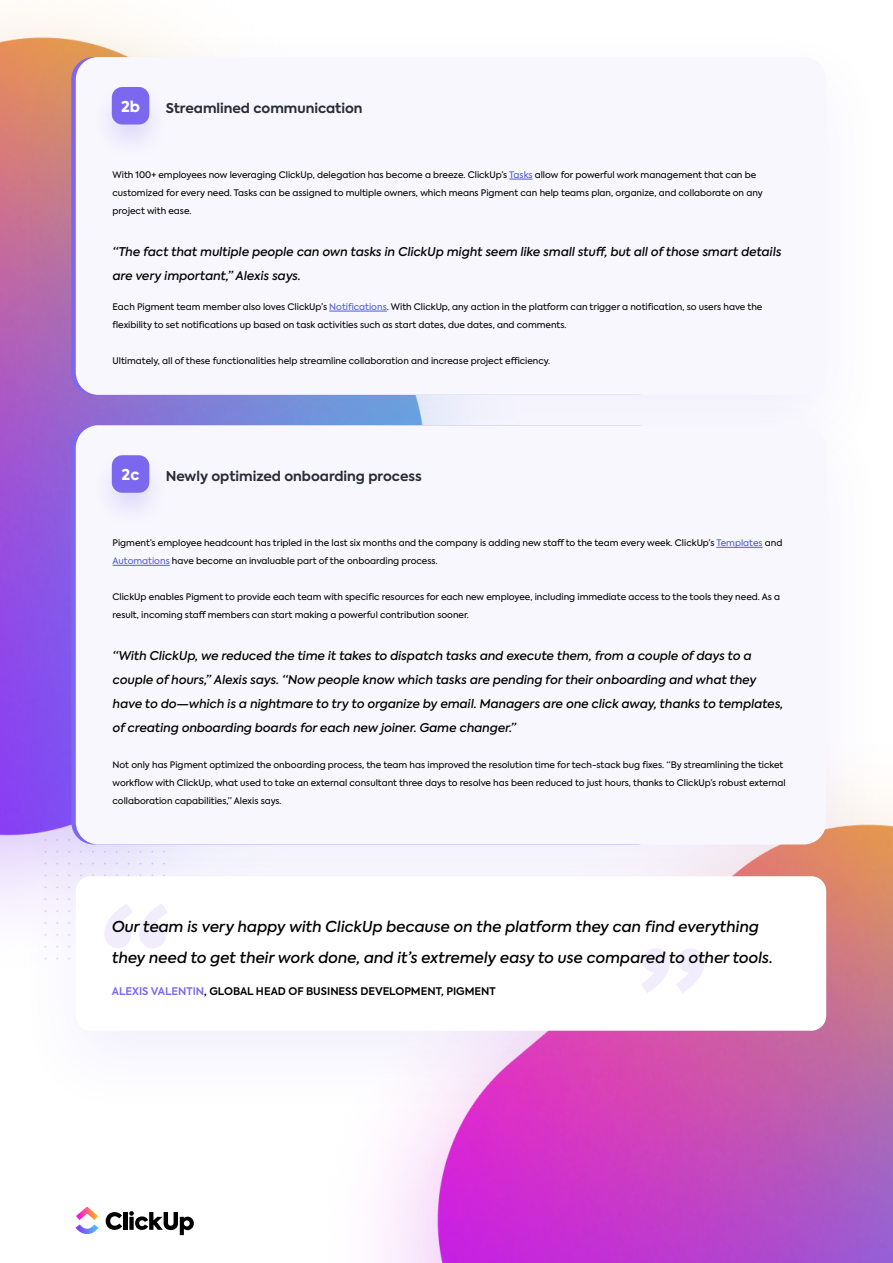
<style>
.page{position:relative;width:893px;height:1263px;background:#fff}
.page>*{position:absolute;margin:0;border:0;box-sizing:border-box;transform-origin:0 0}
.t1{font:italic 500 15px/31.5px "Axiforma";color:#000}
.t2{font:800 15px "Axiforma";color:#fff}
.t3{font:700 13.5px "Axiforma";color:#292d34}
.t4{font:italic 500 12px/24px "Axiforma";color:#000}
.t5{font:600 10.5px "Axiforma";color:#000}
.t6{font:9px/18px "Axiforma";color:#000}
.s1{color:#4f5cd6}
.s2{color:#7b68ee}
</style>
<div class="page">
<img style="left:375px;top:799px;width:517px;height:464px">
<img style="left:0;top:12px;width:109px;height:901px">
<svg style="left:76px;top:1207px;width:22px;height:27px"></svg>
<hr style="left:123px;top:1212px;width:4px;height:18px;background:#000">
<svg style="left:106px;top:1212px;width:16px;height:18px"></svg>
<svg style="left:129px;top:1211px;width:65px;height:24px"></svg>
<div style="left:15px;top:23px;width:871px;height:460px;background:#7b68ee;opacity:.1"></div>
<div style="left:76px;top:57px;width:750px;height:338px;background:#f8f7fe;border-radius:22px"></div>
<div style="left:15px;top:392px;width:871px;height:540px;background:#7b68ee;opacity:.1"></div>
<div style="left:76px;top:425px;width:750px;height:419px;background:#f8f7fe;border-radius:22px"></div>
<div style="left:92px;top:81px;width:78px;height:78px;background:#7b68ee;opacity:.2"></div>
<div style="left:112px;top:87px;width:37px;height:37px;background:#7b68ee;border-radius:10px"></div>
<div style="left:92px;top:449px;width:78px;height:78px;background:#7b68ee;opacity:.2"></div>
<div style="left:112px;top:455px;width:37px;height:38px;background:#7b68ee;border-radius:10px"></div>
<svg style="left:509px;top:179px;width:23px;height:1px"></svg>
<hr style="left:329px;top:311px;width:58px;height:1px;background:#4f5cd6">
<hr style="left:716px;top:547px;width:46px;height:1px;background:#4f5cd6">
<hr style="left:112px;top:565px;width:58px;height:1px;background:#4f5cd6">
<div style="left:15px;top:843px;width:871px;height:275px;background:#7b68ee;opacity:.1"></div>
<div style="left:76px;top:876px;width:750px;height:155px;background:#fff;border-radius:15px"></div>
<svg style="left:104px;top:904px;width:63px;height:44px"></svg>
<svg style="left:641px;top:948px;width:63px;height:45px"></svg>
<h1 class="t2" style="left:121px;top:96px;width:21px">2b</h1>
<h2 class="t3" style="left:166px;top:98px;width:198px">Streamlined communication</h2>
<p class="t6" style="left:112px;top:166px;width:651px">With 100+ employees now leveraging ClickUp, delegation has become a breeze. ClickUp’s <span class="s1">Tasks</span> allow for powerful work management that can be customized for every need. Tasks can be assigned to multiple owners, which means Pigment can help teams plan, organize, and collaborate on any project with ease.</p>
<h3 class="t4" style="left:112px;top:240px;width:670px">“The fact that multiple people can own tasks in ClickUp might seem like small stuff, but all of those smart details are very important,” Alexis says.</h3>
<p class="t6" style="left:112px;top:298px;width:651px">Each Pigment team member also loves ClickUp’s <span class="s1">Notifications</span>. With ClickUp, any action in the platform can trigger a notification, so users have the flexibility to set notifications up based on task activities such as start dates, due dates, and comments.</p>
<p class="t6" style="left:112px;top:352px;width:439px">Ultimately, all of these functionalities help streamline collaboration and increase project efficiency.</p>
<h1 class="t2" style="left:122px;top:464px;width:19px">2c</h1>
<h2 class="t3" style="left:166px;top:467px;width:257px">Newly optimized onboarding process</h2>
<p class="t6" style="left:112px;top:534px;width:671px">Pigment’s employee headcount has tripled in the last six months and the company is adding new staff to the team every week. ClickUp’s <span class="s1">Templates</span> and<br><span class="s1">Automations</span> have become an invaluable part of the onboarding process.</p>
<p class="t6" style="left:112px;top:588px;width:669px">ClickUp enables Pigment to provide each team with specific resources for each new employee, including immediate access to the tools they need. As a result, incoming staff members can start making a powerful contribution sooner.</p>
<p class="t4" style="left:112px;top:644px;width:672px">“With ClickUp, we reduced the time it takes to dispatch tasks and execute them, from a couple of days to a couple of hours,” Alexis says. “Now people know which tasks are pending for their onboarding and what they have to do—which is a nightmare to try to organize by email. Managers are one click away, thanks to templates, of creating onboarding boards for each new joiner. Game changer.”</p>
<p class="t6" style="left:112px;top:756px;width:674px">Not only has Pigment optimized the onboarding process, the team has improved the resolution time for tech-stack bug fixes. “By streamlining the ticket workflow with ClickUp, what used to take an external consultant three days to resolve has been reduced to just hours, thanks to ClickUp’s robust external collaboration capabilities,” Alexis says.</p>
<h1 class="t1" style="left:112px;top:911px;width:662px">Our team is very happy with ClickUp because on the platform they can find everything they need to get their work done, and it’s extremely easy to use compared to other tools.</h1>
<p class="t5" style="left:112px;top:984px;width:385px"><span class="s2">ALEXIS VALENTIN</span>, GLOBAL HEAD OF BUSINESS DEVELOPMENT, PIGMENT</p>
</div>
